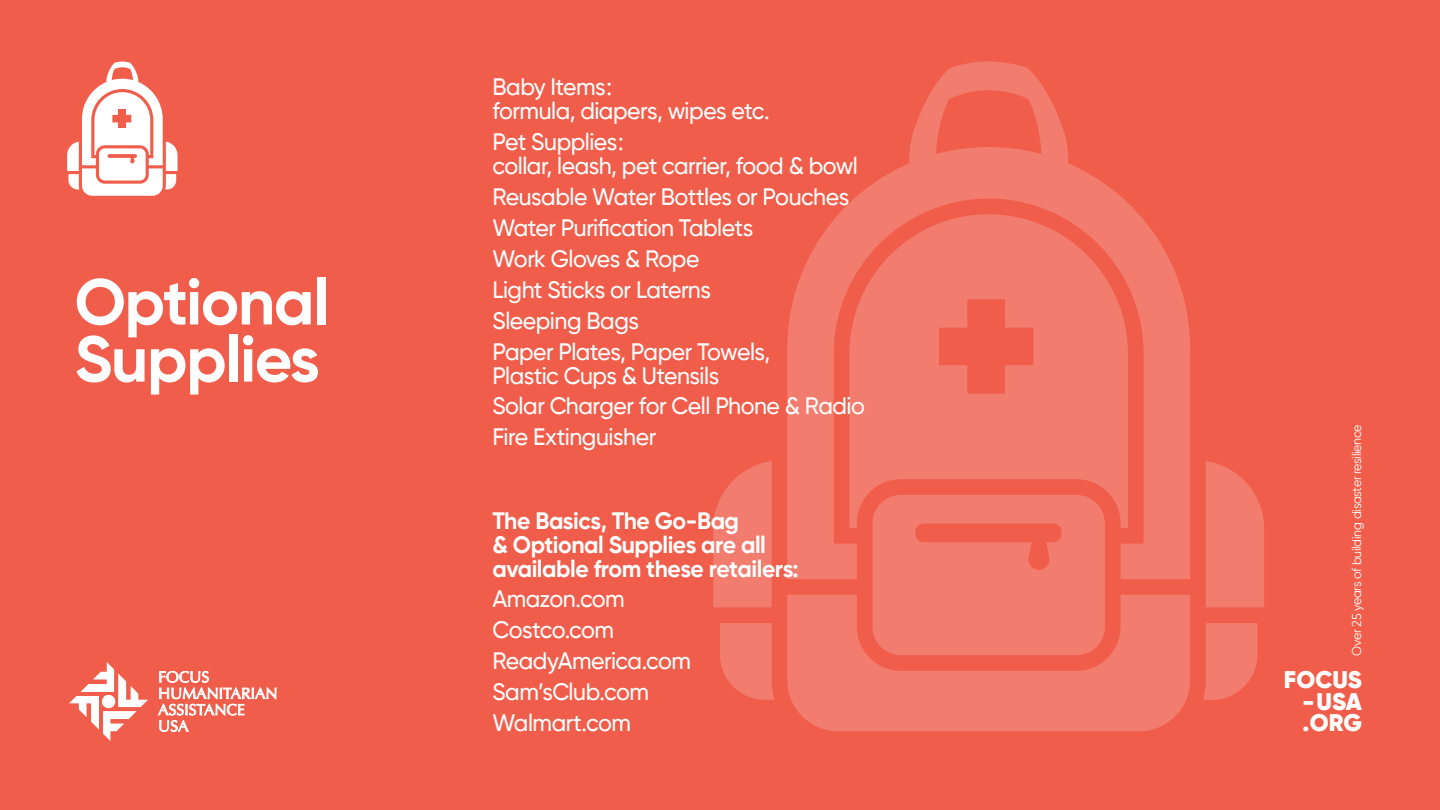
<style>
.page{position:relative;width:1440px;height:810px;background:#f05e4b}
.page>*{position:absolute;margin:0;border:0;box-sizing:border-box;transform-origin:0 0}
.t1{font:700 64.62px/57.1px "Gilroy";letter-spacing:-.02em;color:#fff}
.t2{font:900 24px/21.4px "Gilroy";color:#fff;text-align:justify}
.t3{font:500 23.75px/31px "Gilroy";letter-spacing:-.02em;color:#fff}
.t4{font:700 23.75px/23.8px "Gilroy";letter-spacing:-.02em;color:#fff}
.t5{font:15.38px/16.4px "Optima";letter-spacing:.01em;color:#fff}
.t6{font:12.75px "Gilroy";letter-spacing:-.02em;color:#fff}
</style>
<div class="page">
<svg style="left:713px;top:62px;width:551px;height:669px;fill:#f27d6e"></svg>
<svg style="left:158px;top:671px;width:118px;height:61px"></svg>
<svg style="left:69px;top:662px;width:79px;height:79px"></svg>
<svg style="left:67px;top:62px;width:111px;height:134px"></svg>
<div style="left:118px;top:109px;width:8px;height:19px;background:#f05e4b"></div>
<h1 class="t1" style="left:75px;top:273px;width:256px">Optional<br>Supplies</h1>
<p class="t5" style="left:158px;top:669px;width:121px">FOCUS<br>HUMANITARIAN<br>ASSISTANCE<br>USA</p>
<p class="t3" style="left:492px;top:75px;width:279px;line-height:23.8px">Baby Items:<br>formula, diapers, wipes etc.</p>
<p class="t3" style="left:492px;top:130px;width:367px;line-height:23.8px">Pet Supplies:<br>collar, leash, pet carrier, food &amp; bowl</p>
<p class="t3" style="left:492px;top:181px;width:358px">Reusable Water Bottles or Pouches<br>Water Purification Tablets<br>Work Gloves &amp; Rope<br>Light Sticks or Laterns<br>Sleeping Bags<br>Paper Plates, Paper Towels,</p>
<p class="t3" style="left:492px;top:359px;width:374px">Plastic Cups &amp; Utensils<br>Solar Charger for Cell Phone &amp; Radio<br>Fire Extinguisher</p>
<p class="t4" style="left:492px;top:509px;width:308px">The Basics, The Go-Bag<br>&amp; Optional Supplies are all available from these retailers:</p>
<p class="t3" style="left:492px;top:583px;width:200px">Amazon.com<br>Costco.com<br>ReadyAmerica.com<br>Sam’sClub.com<br>Walmart.com</p>
<p class="t6" style="left:1349px;top:656px;width:233px;rotate:-90deg">Over 25 years of building disaster resilience</p>
<p class="t2" style="left:1303px;top:669px;width:61px;text-indent:-19px">FOCUS -USA .ORG</p>
</div>
